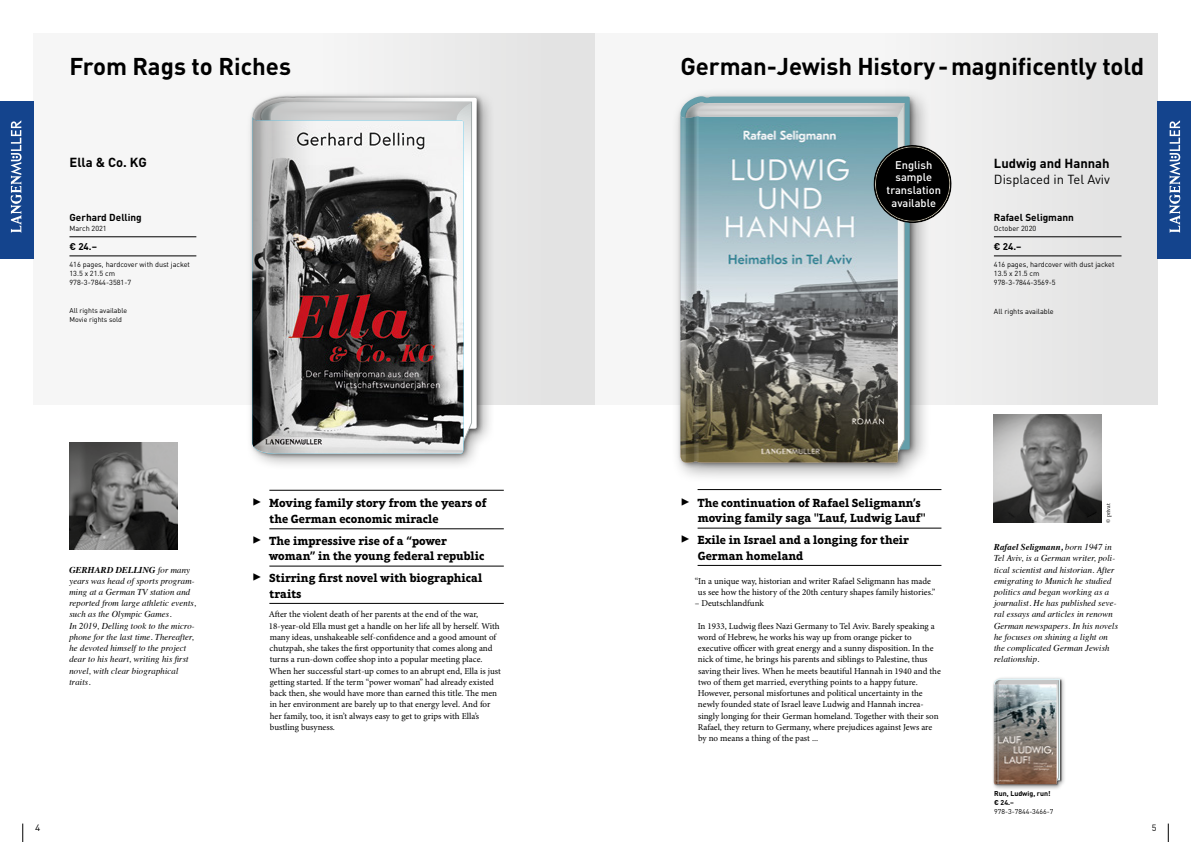
<style>
.page{position:relative;width:1191px;height:842px;background:#fff}
.page>*{position:absolute;margin:0;border:0;box-sizing:border-box;transform-origin:0 0}
.t1{font:700 24px "DINOT";letter-spacing:-.005em;color:#000}
.p_Biblio_body_ohneGL{font:13px/16px "DINOT";color:#000}
.p_Biblio_body_ohneGL-2{font:700 13px "DINOT";color:#000}
.p_USPs_folgende{font:700 12px/15.8px "Aptifer Slab LT Pro";color:#000}
.p_USPs_erster{font:700 12px/15.8px "Aptifer Slab LT Pro";color:#000}
.t2{font:500 11.1px/12.8px "DINOT";color:#fff;text-align:center}
.p_Biblio_body_ohneGL-3{font:700 10px "DINOT";color:#000}
.p_Biblio_body_ohneGL-4{font:700 9.7px "DINOT";color:#000}
.t3{font:9.2px "DINOT";color:#000;scale:1.09 1}
.p_Body_Einzug_6mm_lf{font:9px/11.2px "Minion Pro";letter-spacing:-.005em;color:#000}
.p_Autorentext{font:italic 9px/11.2px "Times";color:#000}
.t4{font:9px "DINOT";color:#000}
.p_Biblio_body_ohneGL-5{font:7.3px/8.8px "DINOT";color:#000}
.p_Biblio_body_ohneGL-6{font:7px/8.4px "DINOT";color:#000}
.t5{font:700 7px "DINOT";color:#000}
.Autortext___bib_Anga{font:6px "Minion Pro";letter-spacing:-.01em;color:#000}
.s1{font-weight:700}
</style>
<div class="page">
<svg style="left:22px;top:823px;width:1px;height:19px"></svg>
<svg style="left:1167px;top:823px;width:1px;height:19px"></svg>
<div style="left:34px;top:34px;width:561px;height:370px;background:linear-gradient(to right,#fbfbfb,#e6e6e6)"></div>
<div style="left:595px;top:34px;width:562px;height:370px;background:#eee"></div>
<div style="left:0;top:101px;width:34px;height:157px;background:#14448d"></div>
<svg style="left:11px;top:120px;width:11px;height:113px"></svg>
<div style="left:1157px;top:101px;width:34px;height:157px;background:#14448d"></div>
<svg style="left:1169px;top:120px;width:11px;height:113px"></svg>
<div style="left:245px;top:89px;width:250px;height:381px;background:#000;opacity:.4"></div>
<svg style="left:251px;top:95px;width:226px;height:335px"></svg>
<svg style="left:463px;top:102px;width:9px;height:343px"></svg>
<svg style="left:254px;top:100px;width:217px;height:31px;background:#cacaca"></svg>
<img style="left:315px;top:117px;width:148px;height:337px">
<svg style="left:252px;top:117px;width:63px;height:337px;background:#848081"></svg>
<svg style="left:260px;top:117px;width:12px;height:337px;background:#7f7f7f"></svg>
<hr style="left:269px;top:490px;width:235px;height:1px;background:#000">
<hr style="left:269px;top:529px;width:235px;height:1px;background:#000">
<hr style="left:269px;top:566px;width:235px;height:1px;background:#000">
<hr style="left:269px;top:603px;width:235px;height:1px;background:#000">
<hr style="left:69px;top:237px;width:127px;height:1px;background:#000">
<hr style="left:69px;top:256px;width:127px;height:1px;background:#000">
<img style="left:70px;top:442px;width:107px;height:108px">
<div style="left:670px;top:87px;width:260px;height:397px;background:#000;opacity:.4"></div>
<svg style="left:680px;top:96px;width:229px;height:354px;background:#76a5af"></svg>
<svg style="left:897px;top:131px;width:7px;height:326px"></svg>
<svg style="left:683px;top:100px;width:221px;height:31px;background:#b9c5c7"></svg>
<img style="left:698px;top:116px;width:199px;height:347px">
<svg style="left:686px;top:115px;width:8px;height:348px;background:#75807d"></svg>
<svg style="left:694px;top:115px;width:4px;height:348px"></svg>
<svg style="left:680px;top:115px;width:6px;height:348px;background:#99a4a2"></svg>
<hr style="left:994px;top:237px;width:127px;height:1px;background:#000">
<hr style="left:994px;top:256px;width:127px;height:1px;background:#000">
<img style="left:994px;top:415px;width:107px;height:107px">
<div style="left:991px;top:676px;width:75px;height:114px;background:#000;opacity:.4"></div>
<svg style="left:994px;top:678px;width:66px;height:106px"></svg>
<img style="left:999px;top:684px;width:57px;height:100px">
<svg style="left:995px;top:684px;width:2px;height:100px"></svg>
<hr style="left:997px;top:684px;width:2px;height:100px;background:#fff">
<hr style="left:994px;top:684px;width:1px;height:100px;background:#fff">
<hr style="left:697px;top:489px;width:244px;height:1px;background:#000">
<hr style="left:697px;top:528px;width:244px;height:1px;background:#000">
<hr style="left:697px;top:565px;width:244px;height:1px;background:#000">
<svg style="left:870px;top:141px;width:82px;height:85px;background:#3f4546"></svg>
<p class="t1" style="left:69px;top:51px;width:223px">From Rags to Riches</p>
<p class="t1" style="left:680px;top:51px;width:465px">German-Jewish History-magnificently told</p>
<p class="p_Biblio_body_ohneGL-2" style="left:69px;top:154px;width:79px">Ella &amp; Co. KG</p>
<p class="p_Biblio_body_ohneGL-3" style="left:69px;top:211px;width:74px">Gerhard Delling</p>
<p class="p_Biblio_body_ohneGL-5" style="left:69px;top:224px;width:39px">March 2021</p>
<p class="p_Biblio_body_ohneGL-4" style="left:69px;top:240px;width:29px">€ 24.–</p>
<p class="p_Biblio_body_ohneGL-5" style="left:69px;top:260px;width:122px">416 pages, hardcover with dust jacket<br>13.5 x 21.5 cm<br>978-3-7844-3581-7</p>
<p class="p_Biblio_body_ohneGL-6" style="left:69px;top:306px;width:59px">All rights available<br>Movie rights sold</p>
<p class="p_Autorentext" style="left:69px;top:563px;width:129px"><span class="s1">GERHARD DELLING</span> for many years was head of sports program&shy;ming at a German TV station and reported from large athletic events, such as the Olympic Games.</p>
<p class="p_Autorentext" style="left:69px;top:619px;width:128px">In 2019, Delling took to the micro&shy;phone for the last time. Thereafter, he devoted himself to the project dear to his heart, writing his first novel, with clear biographical traits.</p>
<p class="p_USPs_erster" style="left:269px;top:495px;width:219px;text-indent:-17px">✓ Moving family story from the years of the German economic miracle</p>
<p class="p_USPs_folgende" style="left:269px;top:532px;width:217px;text-indent:-17px">✓ The impressive rise of a “power woman” in the young federal republic</p>
<p class="p_USPs_folgende" style="left:269px;top:570px;width:214px;text-indent:-17px">✓ Stirring first novel with biographical traits</p>
<p class="p_Body_Einzug_6mm_lf" style="left:269px;top:609px;width:234px">After the violent death of her parents at the end of the war, 18-year-old Ella must get a handle on her life all by herself. With many ideas, unshakeable self-confidence and a good amount of chutzpah, she takes the first opportunity that comes along and turns a run-down coffee shop into a popular meeting place.<br>When her successful start-up comes to an abrupt end, Ella is just getting started. If the term “power woman” had already existed back then, she would have more than earned this title. The men in her environment are barely up to that energy level. And for her family, too, it isn’t always easy to get to grips with Ella’s bustling busyness.</p>
<p class="t2" style="left:886px;top:158px;width:56px">English sample translation available</p>
<p class="p_Biblio_body_ohneGL" style="left:994px;top:155px;width:118px"><span class="s1">Ludwig and Hannah<br></span>Displaced in Tel Aviv</p>
<p class="p_Biblio_body_ohneGL-3" style="left:994px;top:211px;width:81px">Rafael Seligmann</p>
<p class="p_Biblio_body_ohneGL-5" style="left:994px;top:224px;width:44px">October 2020</p>
<p class="p_Biblio_body_ohneGL-4" style="left:994px;top:240px;width:29px">€ 24.–</p>
<p class="p_Biblio_body_ohneGL-5" style="left:994px;top:260px;width:122px">416 pages, hardcover with dust jacket<br>13.5 x 21.5 cm<br>978-3-7844-3569-5</p>
<p class="p_Biblio_body_ohneGL-5" style="left:994px;top:307px;width:61px">All rights available</p>
<p class="p_USPs_erster" style="left:698px;top:494px;width:229px;text-indent:-17px">✓ The continuation of Rafael Seligmann’s moving family saga "Lauf, Ludwig Lauf"</p>
<p class="p_USPs_folgende" style="left:698px;top:532px;width:213px;text-indent:-17px">✓ Exile in Israel and a longing for their<br>German homeland</p>
<p class="p_Body_Einzug_6mm_lf" style="left:695px;top:575px;width:242px;text-align:center">“In a unique way, historian and writer Rafael Seligmann has made us see how the history of the 20th century shapes family histories.”</p>
<p class="p_Body_Einzug_6mm_lf" style="left:694px;top:598px;width:71px">– Deutschlandfunk</p>
<p class="p_Body_Einzug_6mm_lf" style="left:697px;top:620px;width:245px">In 1933, Ludwig flees Nazi Germany to Tel Aviv. Barely speaking a word of Hebrew, he works his way up from orange picker to executive officer with great energy and a sunny disposition. In the nick of time, he brings his parents and siblings to Palestine, thus saving their lives. When he meets beautiful Hannah in 1940 and the two of them get married, everything points to a happy future.<br>However, personal misfortunes and political uncertainty in the newly founded state of Israel leave Ludwig and Hannah increa&shy;singly longing for their German homeland. Together with their son Rafael, they return to Germany, where prejudices against Jews are by no means a thing of the past ...</p>
<p class="Autortext___bib_Anga" style="left:1104px;top:523px;width:21px;rotate:-90deg">© privat</p>
<p class="p_Autorentext" style="left:994px;top:541px;width:126px"><span class="s1">Rafael Seligmann,</span> born 1947 in<br>Tel Aviv, is a German writer, poli&shy;tical scientist and historian. After emigrating to Munich he studied politics and began working as a journalist. He has published seve&shy;ral essays and articles in renown<br>German newspapers. In his novels he focuses on shining a light on the complicated German Jewish relationship.</p>
<p class="t5" style="left:994px;top:789px;width:58px">Run, Ludwig, run!</p>
<p class="t5" style="left:994px;top:798px;width:21px">€ 24.–</p>
<p class="p_Biblio_body_ohneGL-6" style="left:994px;top:807px;width:61px">978-3-7844-3466-7</p>
<p class="t3" style="left:35px;top:822px;width:6px">4</p>
<p class="t4" style="left:1151px;top:822px;width:6px">5</p>
</div>
